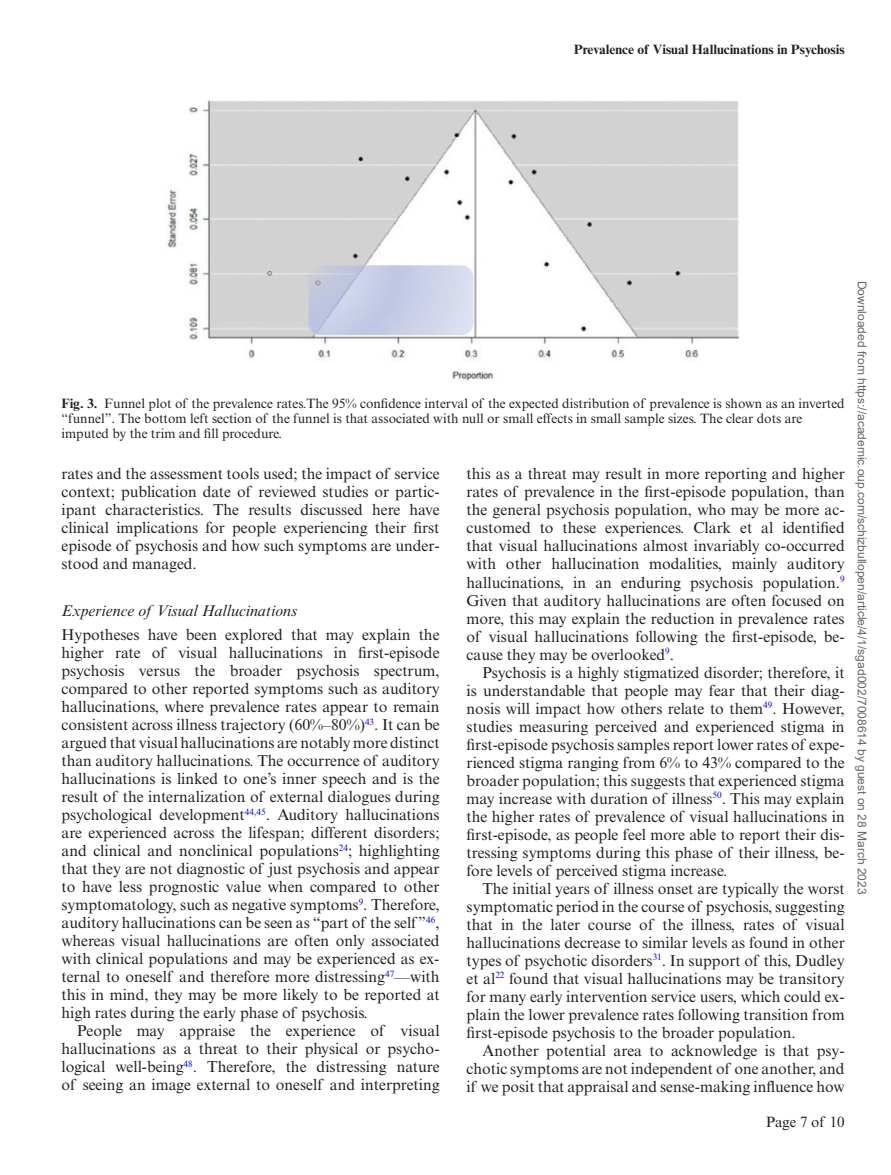
<style>
.page{position:relative;width:891px;height:1175px;background:#fff}
.page>*{position:absolute;margin:0;border:0;box-sizing:border-box;transform-origin:0 0}
.t1{font:15.75px/18px "Times New Roman MT Std";color:#231f20;text-align:justify}
.t2{font:italic 15.75px "Times New Roman MT Std";color:#231f20}
.t3{font:15px "Times New Roman MT Std";color:#231f20}
.t4{font:13.5px/15px "Times New Roman MT Std";color:#231f20}
.t5{font:700 13.5px "Times New Roman MT Std";color:#231f20}
.t6{font:12px "Arial";color:#666}
.s1{font-weight:700}
</style>
<div class="page">
<img style="left:165px;top:100px;width:575px;height:281px">
<p class="t5" style="left:574px;top:41px;width:272px">Prevalence of Visual Hallucinations in Psychosis</p>
<p class="t4" style="left:62px;top:396px;width:785px"><span class="s1">Fig. 3.</span> Funnel plot of the prevalence rates.The 95% confidence interval of the expected distribution of prevalence is shown as an inverted “funnel”. The bottom left section of the funnel is that associated with null or small effects in small sample sizes. The clear dots are imputed by the trim and fill procedure.</p>
<p class="t1" style="left:62px;top:465px;width:379px">rates and the assessment tools used; the impact of service context; publication date of reviewed studies or partic&shy;ipant characteristics. The results discussed here have clinical implications for people experiencing their first episode of psychosis and how such symptoms are under&shy;stood and managed.</p>
<p class="t2" style="left:62px;top:601px;width:237px">Experience of Visual Hallucinations</p>
<p class="t1" style="left:61px;top:625px;width:380px">Hypotheses have been explored that may explain the higher rate of visual hallucinations in first-episode psychosis versus the broader psychosis spectrum, compared to other reported symptoms such as auditory hallucinations, where prevalence rates appear to remain consistent across illness trajectory (60%–80%)<sup>43</sup>. It can be argued that visual hallucinations are notably more distinct than auditory hallucinations. The occurrence of auditory hallucinations is linked to one’s inner speech and is the result of the internalization of external dialogues during psychological development<sup>44</sup><sup>,</sup><sup>45</sup>. Auditory hallucinations are experienced across the lifespan; different disorders; and clinical and nonclinical populations<sup>24</sup>; highlighting that they are not diagnostic of just psychosis and appear to have less prognostic value when compared to other symptomatology, such as negative symptoms<sup>9</sup>. Therefore, auditory hallucinations can be seen as “part of the self”<sup>46</sup>, whereas visual hallucinations are often only associated with clinical populations and may be experienced as ex&shy;ternal to oneself and therefore more distressing<sup>47</sup>—with this in mind, they may be more likely to be reported at high rates during the early phase of psychosis.</p>
<p class="t1" style="left:62px;top:1021px;width:380px;text-indent:16px">People may appraise the experience of visual hallucinations as a threat to their physical or psycho&shy;logical well-being<sup>48</sup>. Therefore, the distressing nature of seeing an image external to oneself and interpreting</p>
<p class="t1" style="left:466px;top:465px;width:380px">this as a threat may result in more reporting and higher rates of prevalence in the first-episode population, than the general psychosis population, who may be more ac&shy;customed to these experiences. Clark et al identified that visual hallucinations almost invariably co-occurred with other hallucination modalities, mainly auditory hallucinations, in an enduring psychosis population.<sup>9<br></sup>Given that auditory hallucinations are often focused on more, this may explain the reduction in prevalence rates of visual hallucinations following the first-episode, be&shy;cause they may be overlooked<sup>9</sup>.</p>
<p class="t1" style="left:466px;top:663px;width:380px;text-indent:16px">Psychosis is a highly stigmatized disorder; therefore, it is understandable that people may fear that their diag&shy;nosis will impact how others relate to them<sup>49</sup>. However, studies measuring perceived and experienced stigma in first-episode psychosis samples report lower rates of expe&shy;rienced stigma ranging from 6% to 43% compared to the broader population; this suggests that experienced stigma may increase with duration of illness<sup>50</sup>. This may explain the higher rates of prevalence of visual hallucinations in first-episode, as people feel more able to report their dis&shy;tressing symptoms during this phase of their illness, be&shy;fore levels of perceived stigma increase.</p>
<p class="t1" style="left:466px;top:879px;width:380px;text-indent:16px">The initial years of illness onset are typically the worst symptomatic period in the course of psychosis, suggesting that in the later course of the illness, rates of visual hallucinations decrease to similar levels as found in other types of psychotic disorders<sup>31</sup>. In support of this, Dudley et al<sup>22</sup> found that visual hallucinations may be transitory for many early intervention service users, which could ex&shy;plain the lower prevalence rates following transition from first-episode psychosis to the broader population.</p>
<p class="t1" style="left:467px;top:1041px;width:379px;text-indent:16px">Another potential area to acknowledge is that psy&shy;chotic symptoms are not independent of one another, and if we posit that appraisal and sense-making influence how</p>
<p class="t3" style="left:766px;top:1113px;width:80px">Page 7 of 10</p>
<p class="t6" style="left:866px;top:281px;width:615px;rotate:90deg">Downloaded from https://academic.oup.com/schizbullopen/article/4/1/sgad002/7008614 by guest on 28 March 2023</p>
</div>
